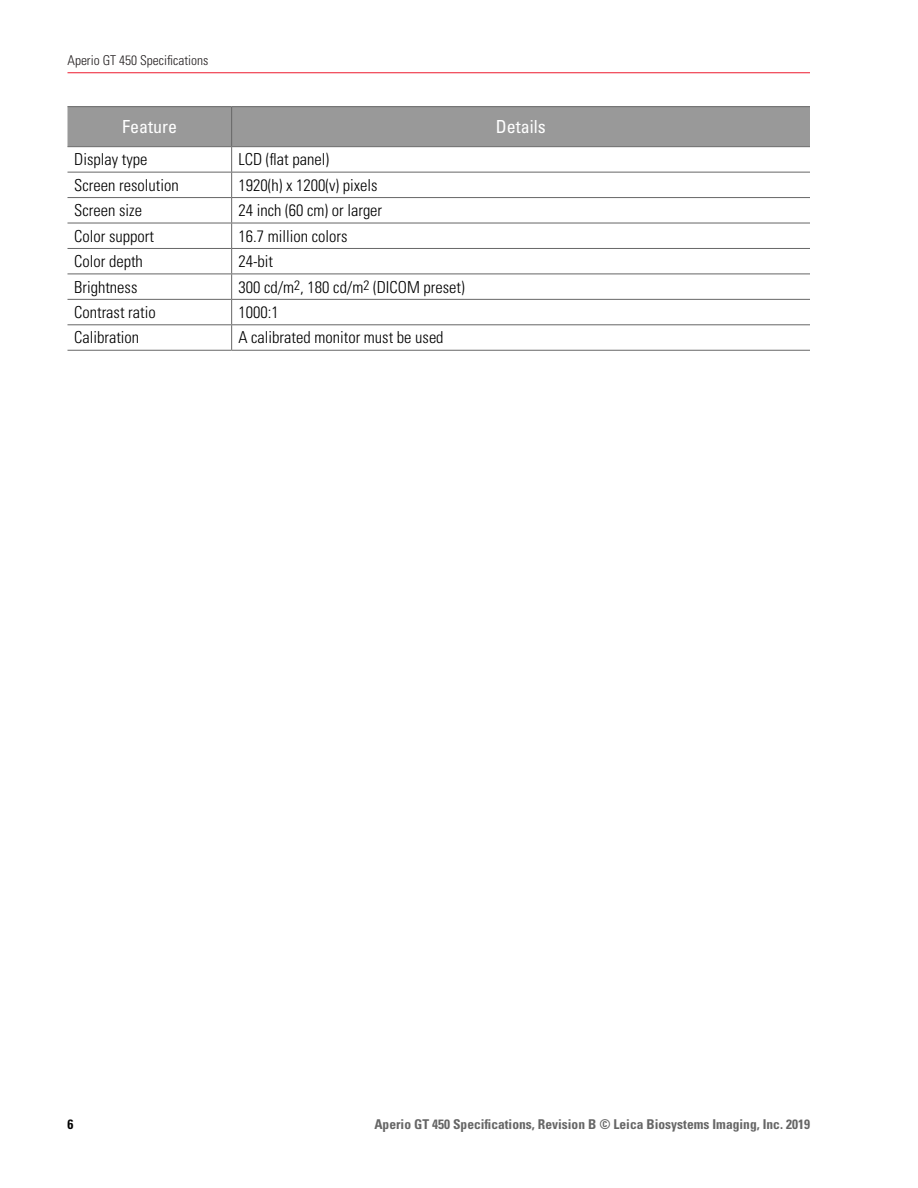
<style>
.page{position:relative;width:918px;height:1188px;background:#fff}
.page>*{position:absolute;margin:0;border:0;box-sizing:border-box;transform-origin:0 0}
.Table_heading_12pt_w{font:condensed 18px "Univers LT Std";color:#fff}
.Table_cell_11pt_spac{font:300 condensed 16.5px "Univers LT Std";color:#000}
.Body{font:300 condensed 16.5px "Univers LT Std";color:#000}
.t1{font:700 condensed 13.5px "Univers LT Std";color:#666}
.t2{font:300 condensed 13.5px "Univers LT Std";color:#231f20}
.t3{font:700 condensed 13.5px "Univers LT Std";color:#000}
</style>
<div class="page">
<hr style="left:68px;top:72px;width:742px;height:1px;background:#ed1b2f">
<hr style="left:68px;top:106px;width:164px;height:1px;background:#666">
<hr style="left:232px;top:350px;width:578px;height:1px;background:#666">
<hr style="left:232px;top:106px;width:578px;height:1px;background:#666">
<hr style="left:68px;top:350px;width:164px;height:1px;background:#666">
<svg style="left:68px;top:107px;width:742px;height:243px"></svg>
<p class="t2" style="left:68px;top:52px;width:142px">Aperio GT 450 Specifications</p>
<p class="Table_heading_12pt_w" style="left:122px;top:115px;width:56px">Feature</p>
<p class="Table_heading_12pt_w" style="left:496px;top:115px;width:51px">Details</p>
<p class="Table_cell_11pt_spac" style="left:74px;top:150px;width:75px">Display type</p>
<p class="Table_cell_11pt_spac" style="left:238px;top:150px;width:92px">LCD (flat panel)</p>
<p class="Table_cell_11pt_spac" style="left:74px;top:175px;width:106px">Screen resolution</p>
<p class="Table_cell_11pt_spac" style="left:238px;top:175px;width:141px">1920(h) x 1200(v) pixels</p>
<p class="Table_cell_11pt_spac" style="left:74px;top:201px;width:69px">Screen size</p>
<p class="Table_cell_11pt_spac" style="left:238px;top:201px;width:145px">24 inch (60 cm) or larger</p>
<p class="Table_cell_11pt_spac" style="left:74px;top:226px;width:81px">Color support</p>
<p class="Table_cell_11pt_spac" style="left:238px;top:226px;width:111px">16.7 million colors</p>
<p class="Table_cell_11pt_spac" style="left:74px;top:251px;width:70px">Color depth</p>
<p class="Table_cell_11pt_spac" style="left:238px;top:251px;width:36px">24-bit</p>
<p class="Table_cell_11pt_spac" style="left:74px;top:277px;width:65px">Brightness</p>
<p class="Table_cell_11pt_spac" style="left:238px;top:277px;width:228px">300 cd/m<sup>2</sup>, 180 cd/m<sup>2</sup> (DICOM preset)</p>
<p class="Table_cell_11pt_spac" style="left:74px;top:302px;width:83px">Contrast ratio</p>
<p class="Table_cell_11pt_spac" style="left:238px;top:302px;width:42px">1000:1</p>
<p class="Table_cell_11pt_spac" style="left:74px;top:328px;width:67px">Calibration</p>
<p class="Body" style="left:238px;top:328px;width:207px">A calibrated monitor must be used</p>
<p class="t3" style="left:68px;top:1116px;width:7px">6</p>
<p class="t1" style="left:374px;top:1116px;width:437px">Aperio GT 450 Specifications, Revision B © Leica Biosystems Imaging, Inc. 2019</p>
</div>
